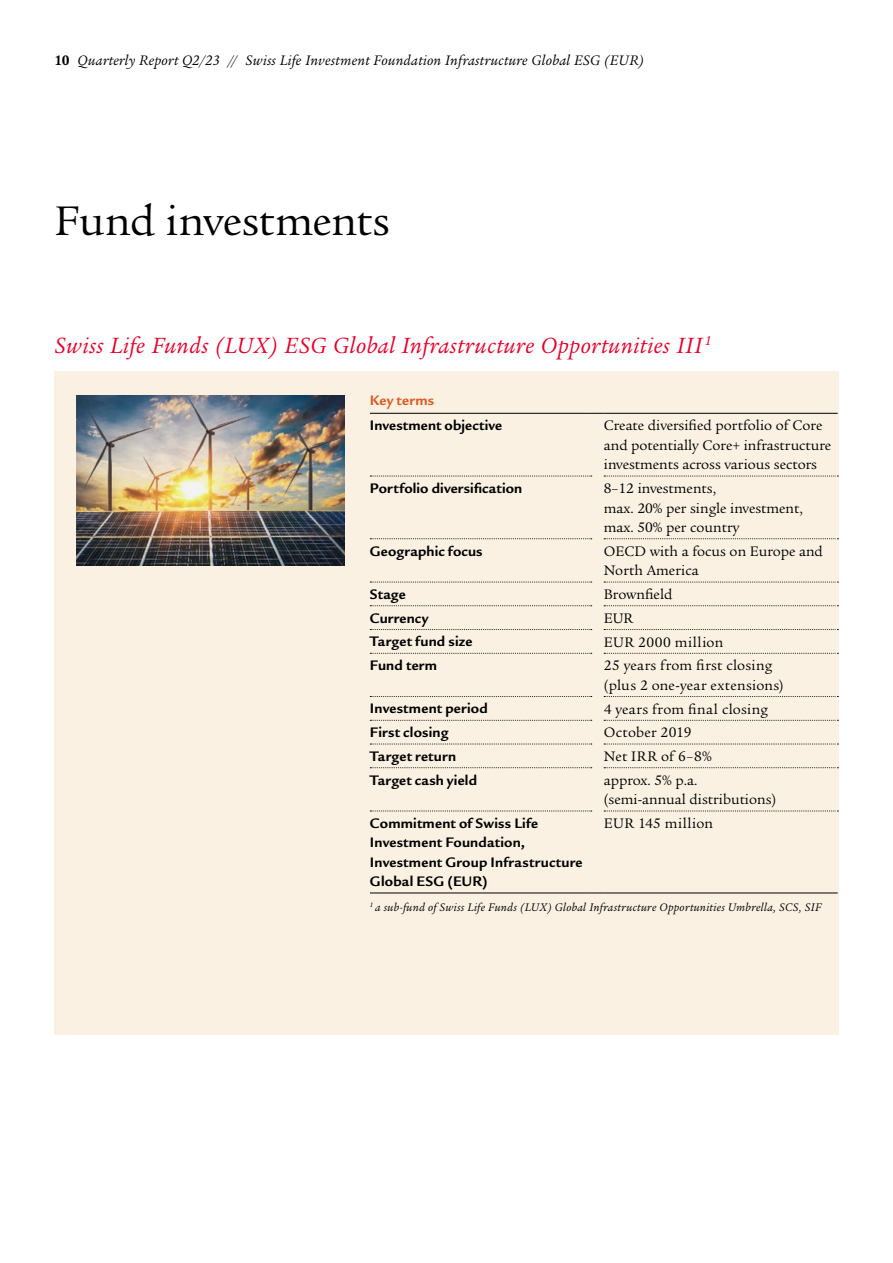
<style>
.page{position:relative;width:893px;height:1263px;background:#fff}
.page>*{position:absolute;margin:0;border:0;box-sizing:border-box;transform-origin:0 0}
.t1{font:45px "Legacy Serif ITC Pro";letter-spacing:-.015em;color:#000}
.t2{font:italic 24px "Legacy Serif ITC Pro";letter-spacing:.02em;color:#e4002b}
.Book_10_13pt_K{font:15px/19.5px "Legacy Serif ITC Pro";color:#000}
.Bold_10_13pt_K{font:700 15px/19.5px "Legacy Sans ITC Pro";letter-spacing:.015em;color:#000}
.t3{font:italic 15px "Legacy Serif ITC Pro";letter-spacing:.02em;color:#000}
.Book_10_13pt_K-2{font:15px "Legacy Serif ITC Pro";letter-spacing:.025em;color:#000}
.Book_10_13pt_K-3{font:15px "Legacy Serif ITC Pro";letter-spacing:.04em;color:#000}
.Book_10_13pt_K-4{font:15px "Legacy Serif ITC Pro";letter-spacing:.03em;color:#000}
.TabTitel_9_12_Farbe{font:700 15px "Legacy Sans ITC Pro";letter-spacing:.02em;color:#da5b23}
.Fussnoten_kursiv{font:italic 12px "Legacy Serif ITC Pro";letter-spacing:.025em;color:#000}
.s1{font-weight:700;font-style:normal}
</style>
<div class="page">
<div style="left:54px;top:372px;width:784px;height:663px;background:#faf1e2"></div>
<img style="left:77px;top:395px;width:267px;height:171px">
<svg style="left:370px;top:476px;width:222px;height:1px"></svg>
<svg style="left:604px;top:476px;width:234px;height:1px"></svg>
<svg style="left:370px;top:538px;width:222px;height:1px"></svg>
<svg style="left:604px;top:538px;width:234px;height:1px"></svg>
<svg style="left:370px;top:605px;width:222px;height:1px"></svg>
<svg style="left:604px;top:605px;width:234px;height:1px"></svg>
<svg style="left:370px;top:629px;width:222px;height:1px"></svg>
<svg style="left:604px;top:629px;width:234px;height:1px"></svg>
<svg style="left:370px;top:653px;width:222px;height:1px"></svg>
<svg style="left:604px;top:653px;width:234px;height:1px"></svg>
<svg style="left:370px;top:696px;width:222px;height:1px"></svg>
<svg style="left:604px;top:696px;width:234px;height:1px"></svg>
<svg style="left:370px;top:720px;width:222px;height:1px"></svg>
<svg style="left:604px;top:720px;width:234px;height:1px"></svg>
<svg style="left:370px;top:744px;width:222px;height:1px"></svg>
<svg style="left:604px;top:744px;width:234px;height:1px"></svg>
<svg style="left:370px;top:767px;width:222px;height:1px"></svg>
<svg style="left:604px;top:767px;width:234px;height:1px"></svg>
<svg style="left:370px;top:811px;width:222px;height:1px"></svg>
<svg style="left:604px;top:811px;width:234px;height:1px"></svg>
<hr style="left:370px;top:413px;width:221px;height:1px;background:#000">
<hr style="left:604px;top:413px;width:234px;height:1px;background:#000">
<svg style="left:591px;top:413px;width:13px;height:1px"></svg>
<hr style="left:370px;top:892px;width:221px;height:1px;background:#000">
<svg style="left:591px;top:892px;width:13px;height:1px"></svg>
<hr style="left:604px;top:892px;width:234px;height:1px;background:#000">
<svg style="left:370px;top:582px;width:222px;height:1px"></svg>
<svg style="left:604px;top:582px;width:234px;height:1px"></svg>
<p class="t3" style="left:54px;top:51px;width:591px"><span class="s1">10</span> Quarterly Report Q2/23 // Swiss Life Investment Foundation Infrastructure Global ESG (EUR)</p>
<p class="t1" style="left:54px;top:194px;width:337px">Fund investments</p>
<h2 class="t2" style="left:54px;top:330px;width:659px">Swiss Life Funds (LUX) ESG Global Infrastructure Opportunities III <sup>1</sup></h2>
<p class="TabTitel_9_12_Farbe" style="left:370px;top:391px;width:66px">Key terms</p>
<p class="Bold_10_13pt_K" style="left:370px;top:416px;width:134px">Investment objective</p>
<p class="Book_10_13pt_K" style="left:604px;top:416px;width:229px">Create diversified portfolio of Core and potentially Core+ infrastructure investments across various sectors</p>
<p class="Bold_10_13pt_K" style="left:370px;top:478px;width:154px">Portfolio diversification</p>
<p class="Book_10_13pt_K" style="left:604px;top:479px;width:200px">8–12 investments,<br>max. 20% per single investment, max. 50% per country</p>
<p class="Bold_10_13pt_K" style="left:370px;top:541px;width:114px">Geographic focus</p>
<p class="Book_10_13pt_K" style="left:604px;top:541px;width:221px">OECD with a focus on Europe and<br>North America</p>
<p class="Bold_10_13pt_K" style="left:370px;top:585px;width:37px">Stage</p>
<p class="Book_10_13pt_K" style="left:604px;top:584px;width:70px">Brownfield</p>
<p class="Bold_10_13pt_K" style="left:370px;top:608px;width:60px">Currency</p>
<p class="Book_10_13pt_K" style="left:604px;top:608px;width:31px">EUR</p>
<p class="Bold_10_13pt_K" style="left:370px;top:632px;width:104px">Target fund size</p>
<p class="Book_10_13pt_K-3" style="left:604px;top:633px;width:121px">EUR 2000 million</p>
<p class="Bold_10_13pt_K" style="left:370px;top:656px;width:69px">Fund term</p>
<p class="Book_10_13pt_K" style="left:604px;top:656px;width:181px">25 years from first closing (plus 2 one-year extensions)</p>
<p class="Bold_10_13pt_K" style="left:370px;top:699px;width:119px">Investment period</p>
<p class="Book_10_13pt_K-2" style="left:604px;top:700px;width:166px">4 years from final closing</p>
<p class="Bold_10_13pt_K" style="left:370px;top:723px;width:80px">First closing</p>
<p class="Book_10_13pt_K" style="left:604px;top:723px;width:89px">October 2019</p>
<p class="Bold_10_13pt_K" style="left:370px;top:746px;width:88px">Target return</p>
<p class="Book_10_13pt_K" style="left:604px;top:746px;width:110px">Net IRR of 6–8%</p>
<p class="Bold_10_13pt_K" style="left:370px;top:770px;width:109px">Target cash yield</p>
<p class="Book_10_13pt_K" style="left:604px;top:770px;width:174px">approx. 5% p.a. (semi-annual distributions)</p>
<p class="Bold_10_13pt_K" style="left:370px;top:813px;width:214px">Commitment of Swiss Life<br>Investment Foundation,<br>Investment Group Infrastructure<br>Global ESG (EUR)</p>
<p class="Book_10_13pt_K-4" style="left:604px;top:814px;width:111px">EUR 145 million</p>
<p class="Fussnoten_kursiv" style="left:370px;top:899px;width:453px"><sup>1</sup> a sub-fund of Swiss Life Funds (LUX) Global Infrastructure Opportunities Umbrella, SCS, SIF</p>
</div>
